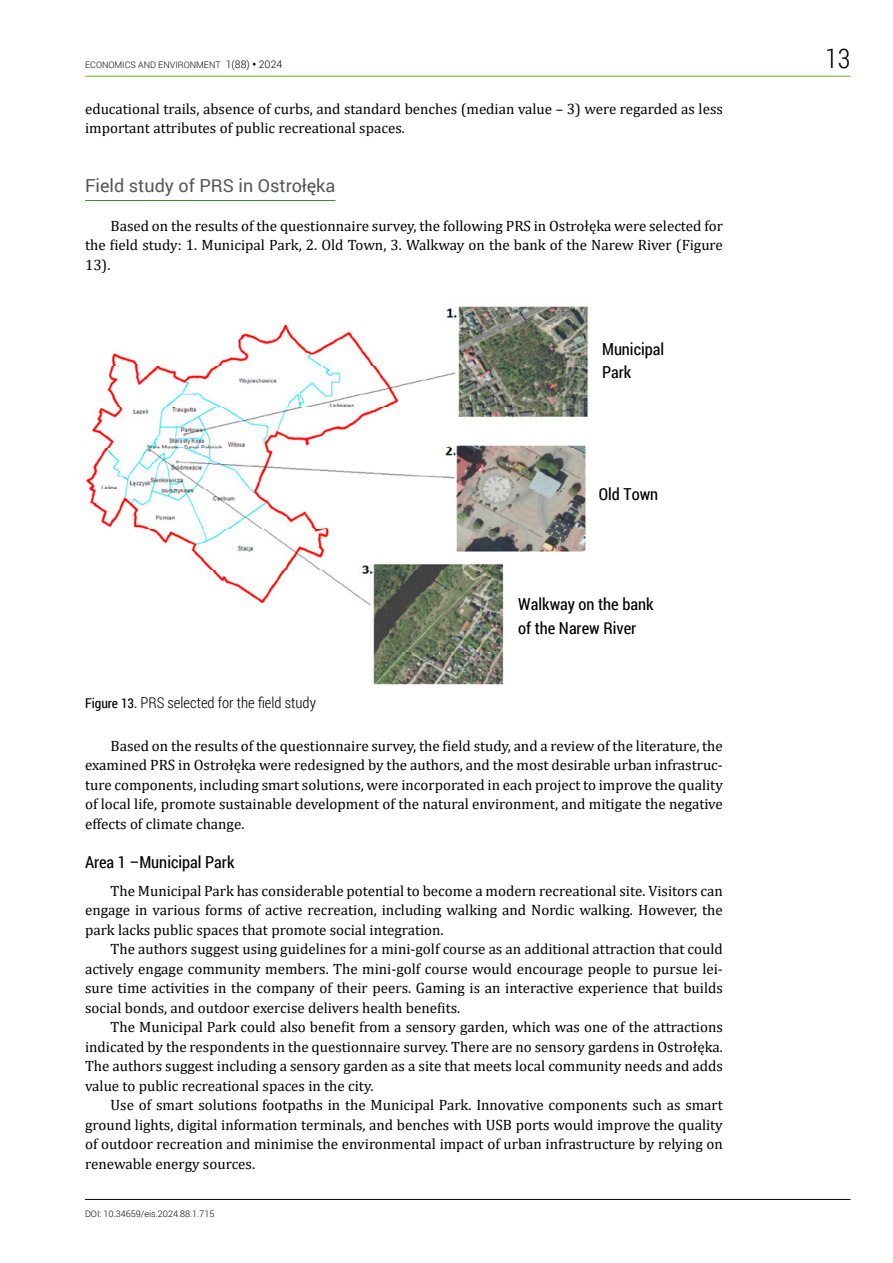
<style>
.page{position:relative;width:893px;height:1263px;background:#fff}
.page>*{position:absolute;margin:0;border:0;box-sizing:border-box;transform-origin:0 0}
.t1{font:300 27px "Roboto Condensed";color:#000}
.t2{font:18px "Roboto";color:#565656}
.t3{font:16.5px/23.4px "Roboto Condensed";color:#000}
.t4{font:16.5px "Cambria";color:#000}
.t5{font:16.5px "Roboto Condensed";color:#000}
.t6{font:15px/19.5px "Cambria";color:#000;text-align:justify}
.t7{font:300 15px "Roboto Condensed";color:#000}
.t8{font:300 9px "Roboto";color:#000}
.s1{font-size:10.5px}
.s2{font-weight:700;font-size:10.5px}
.s3{font-weight:400;font-size:13.5px}
</style>
<div class="page">
<hr style="left:85px;top:76px;width:765px;height:1px;background:#79ac29">
<hr style="left:85px;top:1199px;width:765px;height:1px;background:#000">
<hr style="left:85px;top:200px;width:250px;height:1px;background:#329137">
<img style="left:85px;top:306px;width:504px;height:379px">
<img style="left:507px;top:593px;width:82px;height:63px">
<img style="left:588px;top:473px;width:1px;height:57px">
<p class="t8" style="left:85px;top:59px;width:199px">ECONOMICS AND ENVIRONMENT <span class="s1">1(88)</span> <span class="s2">•</span> <span class="s1">2024</span></p>
<p class="t6" style="left:85px;top:99px;width:639px">educational trails, absence of curbs, and standard benches (median value – 3) were regarded as less important attributes of public recreational spaces.</p>
<p class="t2" style="left:85px;top:173px;width:252px">Field study of PRS in Ostrołęka</p>
<p class="t6" style="left:85px;top:216px;width:639px;text-indent:26px">Based on the results of the questionnaire survey, the following PRS in Ostrołęka were selected for the field study: 1. Municipal Park, 2. Old Town, 3. Walkway on the bank of the Narew River (Figure 13).</p>
<p class="t3" style="left:602px;top:336px;width:64px">Municipal<br>Park</p>
<p class="t3" style="left:599px;top:482px;width:61px">Old Town</p>
<p class="t3" style="left:518px;top:592px;width:137px">Walkway on the bank of the Narew River</p>
<p class="t7" style="left:85px;top:692px;width:232px"><span class="s3">Figure 13.</span> PRS selected for the field study</p>
<p class="t6" style="left:85px;top:736px;width:639px;text-indent:26px">Based on the results of the questionnaire survey, the field study, and a review of the literature, the examined PRS in Ostrołęka were redesigned by the authors, and the most desirable urban infrastruc&shy;ture components, including smart solutions, were incorporated in each project to improve the quality of local life, promote sustainable development of the natural environment, and mitigate the negative effects of climate change.</p>
<p class="t5" style="left:85px;top:850px;width:151px">Area 1 –Municipal Park</p>
<p class="t6" style="left:85px;top:881px;width:639px;text-indent:26px">The Municipal Park has considerable potential to become a modern recreational site. Visitors can engage in various forms of active recreation, including walking and Nordic walking. However, the park lacks public spaces that promote social integration.</p>
<p class="t6" style="left:85px;top:939px;width:639px;text-indent:26px">The authors suggest using guidelines for a mini-golf course as an additional attraction that could actively engage community members. The mini-golf course would encourage people to pursue lei&shy;sure time activities in the company of their peers. Gaming is an interactive experience that builds social bonds, and outdoor exercise delivers health benefits.</p>
<p class="t6" style="left:85px;top:1017px;width:639px;text-indent:26px">The Municipal Park could also benefit from a sensory garden, which was one of the attractions indicated by the respondents in the questionnaire survey. There are no sensory gardens in Ostrołęka.<br>The authors suggest including a sensory garden as a site that meets local community needs and adds value to public recreational spaces in the city.</p>
<p class="t6" style="left:85px;top:1095px;width:639px;text-indent:26px">Use of smart solutions footpaths in the Municipal Park. Innovative components such as smart ground lights, digital information terminals, and benches with USB ports would improve the quality of outdoor recreation and minimise the environmental impact of urban infrastructure by relying on renewable energy sources.</p>
<p class="t4" style="left:47px;top:733px;width:293px">Figure 13. PRS selected for the field study</p>
<p class="t8" style="left:85px;top:1208px;width:131px">DOI: 10.34659/eis.2024.88.1.715</p>
<h1 class="t1" style="left:825px;top:40px;width:27px">13</h1>
</div>
